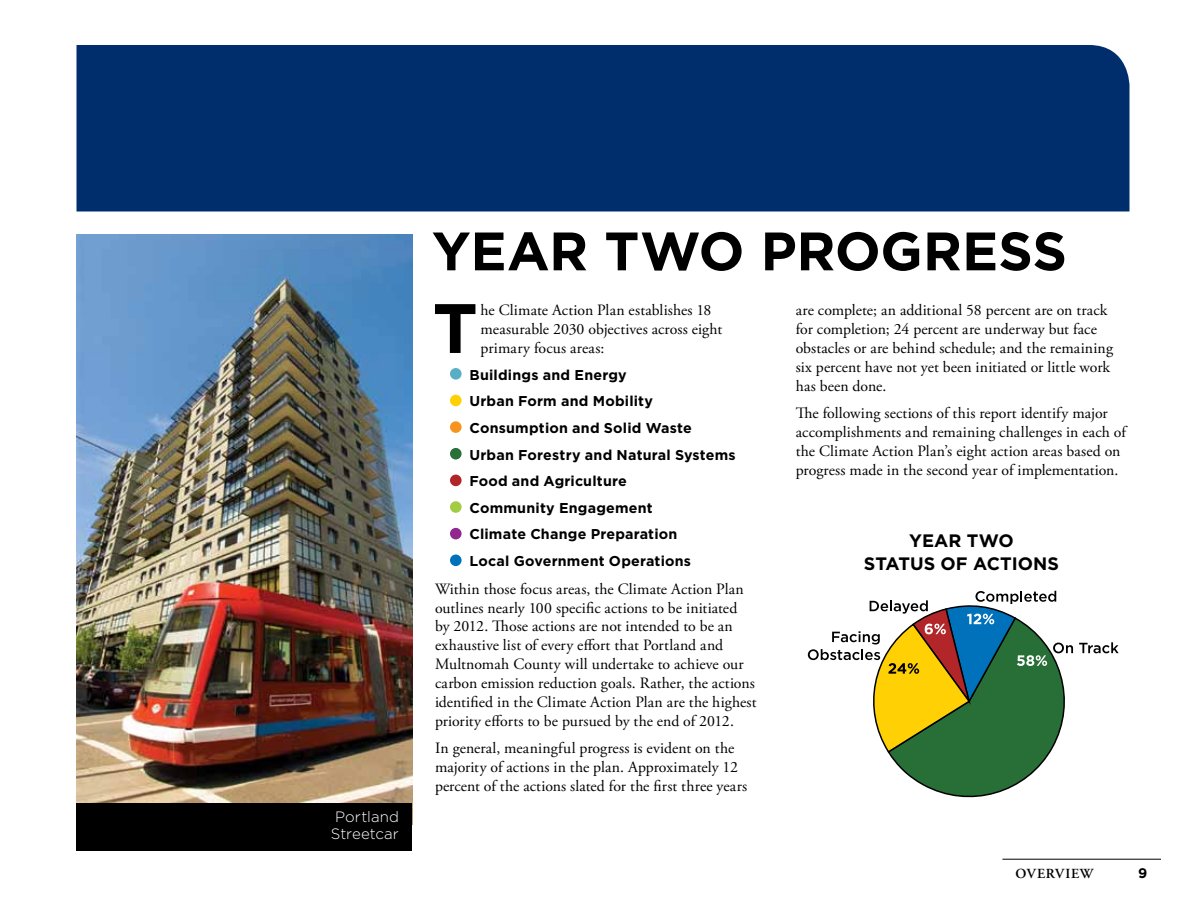
<style>
.page{position:relative;width:1188px;height:918px;background:#fff}
.page>*{position:absolute;margin:0;border:0;box-sizing:border-box;transform-origin:0 0}
.garamond_body_rr_dro{font:700 69.75px "Gotham";color:#000}
.gothamhead36{font:700 54px "Gotham";letter-spacing:-.005em;color:#000}
.gothamhead{font:700 18px/22.5px "Gotham";color:#000;text-align:center}
.garamond_body_rr{font:15.75px/18.9px "Adobe Garamond Pro";letter-spacing:.005em;color:#000}
.garamond_body_rr_dro-2{font:15.75px/18.9px "Adobe Garamond Pro";letter-spacing:.005em;color:#000}
.t1{font:300 15px "Gotham";letter-spacing:.005em;color:#fff}
.blt_special_list{font:700 14.25px "Gotham";letter-spacing:.015em;color:#000}
.t2{font:600 13.8px "Adobe Garamond Pro";letter-spacing:.07em;color:#000}
.t3{font:700 13.8px "Gotham";color:#000}
</style>
<div class="page">
<hr style="left:1002px;top:859px;width:159px;height:1px;background:#000">
<svg style="left:808px;top:591px;width:311px;height:206px"></svg>
<img style="left:76px;top:234px;width:336px;height:569px">
<div style="left:76px;top:45px;width:1054px;height:167px;background:#002e6c"></div>
<div style="left:450px;top:368px;width:12px;height:12px;background:#59adc4;border-radius:50%"></div>
<div style="left:450px;top:395px;width:12px;height:11px;background:#ffd105;border-radius:50%"></div>
<div style="left:450px;top:421px;width:12px;height:12px;background:#f7941e;border-radius:50%"></div>
<div style="left:450px;top:448px;width:12px;height:12px;background:#297038;border-radius:50%"></div>
<div style="left:450px;top:475px;width:12px;height:11px;background:#b2262a;border-radius:50%"></div>
<div style="left:450px;top:501px;width:12px;height:12px;background:#a2cd42;border-radius:50%"></div>
<div style="left:450px;top:528px;width:12px;height:11px;background:#92278f;border-radius:50%"></div>
<div style="left:450px;top:555px;width:12px;height:11px;background:#0072bc;border-radius:50%"></div>
<div style="left:76px;top:803px;width:336px;height:47px;background:#000"></div>
<p class="t1" style="left:335px;top:809px;width:65px">Portland</p>
<p class="t1" style="left:331px;top:826px;width:70px">Streetcar</p>
<p class="gothamhead36" style="left:432px;top:220px;width:636px">YEAR TWO PROGRESS</p>
<p class="garamond_body_rr_dro" style="left:433px;top:288px;width:47px">T</p>
<p class="garamond_body_rr_dro-2" style="left:481px;top:301px;width:243px">he Climate Action Plan establishes 18 measurable 2030 objectives across eight primary focus areas:</p>
<p class="blt_special_list" style="left:470px;top:366px;width:159px">Buildings and Energy</p>
<p class="blt_special_list" style="left:470px;top:393px;width:185px">Urban Form and Mobility</p>
<p class="blt_special_list" style="left:470px;top:420px;width:224px">Consumption and Solid Waste</p>
<p class="blt_special_list" style="left:470px;top:446px;width:268px">Urban Forestry and Natural Systems</p>
<p class="blt_special_list" style="left:470px;top:473px;width:159px">Food and Agriculture</p>
<p class="blt_special_list" style="left:470px;top:500px;width:185px">Community Engagement</p>
<p class="blt_special_list" style="left:470px;top:526px;width:209px">Climate Change Preparation</p>
<p class="blt_special_list" style="left:470px;top:553px;width:223px">Local Government Operations</p>
<p class="garamond_body_rr" style="left:435px;top:580px;width:323px">Within those focus areas, the Climate Action Plan outlines nearly 100 specific actions to be initiated<br>by 2012. Those actions are not intended to be an exhaustive list of every effort that Portland and Multnomah County will undertake to achieve our carbon emission reduction goals. Rather, the actions identified in the Climate Action Plan are the highest priority efforts to be pursued by the end of 2012.</p>
<p class="garamond_body_rr" style="left:435px;top:740px;width:314px">In general, meaningful progress is evident on the majority of actions in the plan. Approximately 12 percent of the actions slated for the first three years</p>
<p class="garamond_body_rr" style="left:796px;top:301px;width:319px">are complete; an additional 58 percent are on track for completion; 24 percent are underway but face obstacles or are behind schedule; and the remaining six percent have not yet been initiated or little work has been done.</p>
<p class="garamond_body_rr" style="left:796px;top:404px;width:332px">The following sections of this report identify major accomplishments and remaining challenges in each of the Climate Action Plan’s eight action areas based on progress made in the second year of implementation.</p>
<p class="gothamhead" style="left:864px;top:529px;width:197px">YEAR TWO<br>STATUS OF ACTIONS</p>
<p class="t2" style="left:1016px;top:865px;width:79px">OVERVIEW</p>
<p class="t3" style="left:1138px;top:865px;width:11px">9</p>
</div>
